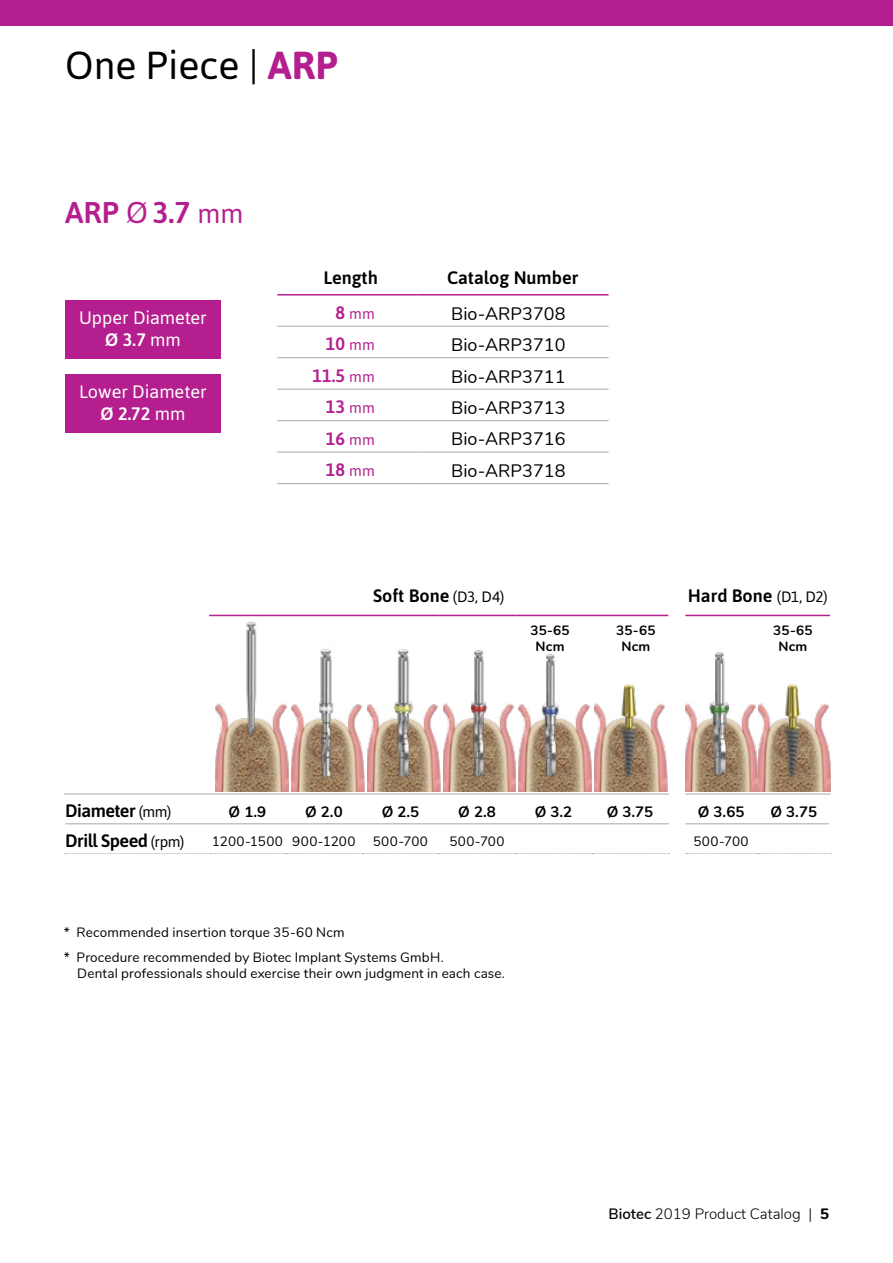
<style>
.page{position:relative;width:893px;height:1263px;background:#fff}
.page>*{position:absolute;margin:0;border:0;box-sizing:border-box;transform-origin:0 0}
.t1{font:39px "Asap";color:#000}
.t2{font:600 30px "Asap";color:#b41e8e}
.t3{font:18px "Nunito";color:#000}
.t4{font:600 18px "Asap";color:#000}
.t5{font:18px/21.6px "Asap";color:#fff;text-align:center}
.t6{font:600 18px "Asap";color:#b41e8e}
.t7{font:600 18px "Asap";letter-spacing:-.025em;color:#000}
.t8{font:600 18px "Asap";letter-spacing:-.035em;color:#000}
.t9{font:700 15px "Nunito";color:#000}
.t10{font:300 15px "Nunito";color:#000}
.t11{font:15px "Asap";color:#b41e8e}
.t12{font:13.5px/24.8px "Nunito";letter-spacing:.01em;color:#000}
.t13{font:700 13.5px/16.2px "Nunito";letter-spacing:.02em;color:#000;text-align:center}
.s1{font-weight:700;color:#b41e8e}
.s2{font-weight:400}
.s3{font-weight:400;font-size:27px}
.s4{font-weight:600}
.s5{font-weight:600;font-size:18px}
.s6{font-weight:400;font-size:15px}
.s7{font-weight:800}
</style>
<div class="page">
<svg style="left:64px;top:823px;width:767px;height:31px"></svg>
<hr style="left:829px;top:824px;width:2px;height:29px;background:#fff">
<hr style="left:65px;top:823px;width:144px;height:1px;background:#a7a9ac">
<hr style="left:209px;top:823px;width:77px;height:1px;background:#a7a9ac">
<hr style="left:286px;top:823px;width:76px;height:1px;background:#a7a9ac">
<hr style="left:362px;top:823px;width:77px;height:1px;background:#a7a9ac">
<hr style="left:439px;top:823px;width:76px;height:1px;background:#a7a9ac">
<hr style="left:515px;top:823px;width:77px;height:1px;background:#a7a9ac">
<hr style="left:592px;top:823px;width:77px;height:1px;background:#a7a9ac">
<hr style="left:685px;top:823px;width:73px;height:1px;background:#a7a9ac">
<hr style="left:758px;top:823px;width:71px;height:1px;background:#a7a9ac">
<hr style="left:64px;top:794px;width:145px;height:1px;background:#a7a9ac">
<hr style="left:209px;top:794px;width:77px;height:1px;background:#a7a9ac">
<hr style="left:286px;top:794px;width:76px;height:1px;background:#a7a9ac">
<hr style="left:362px;top:794px;width:77px;height:1px;background:#a7a9ac">
<hr style="left:439px;top:794px;width:76px;height:1px;background:#a7a9ac">
<hr style="left:515px;top:794px;width:77px;height:1px;background:#a7a9ac">
<hr style="left:592px;top:794px;width:77px;height:1px;background:#a7a9ac">
<hr style="left:685px;top:794px;width:73px;height:1px;background:#a7a9ac">
<hr style="left:758px;top:794px;width:73px;height:1px;background:#a7a9ac">
<hr style="left:209px;top:615px;width:77px;height:1px;background:#b41e8e">
<hr style="left:286px;top:615px;width:76px;height:1px;background:#b41e8e">
<hr style="left:362px;top:615px;width:77px;height:1px;background:#b41e8e">
<hr style="left:439px;top:615px;width:76px;height:1px;background:#b41e8e">
<hr style="left:515px;top:615px;width:77px;height:1px;background:#b41e8e">
<hr style="left:592px;top:615px;width:76px;height:1px;background:#b41e8e">
<hr style="left:685px;top:615px;width:73px;height:1px;background:#b41e8e">
<hr style="left:758px;top:615px;width:72px;height:1px;background:#b41e8e">
<img style="left:594px;top:703px;width:73px;height:88px">
<img style="left:609px;top:683px;width:43px;height:105px">
<img style="left:685px;top:703px;width:146px;height:88px">
<img style="left:773px;top:684px;width:43px;height:104px">
<img style="left:707px;top:652px;width:29px;height:125px">
<img style="left:292px;top:704px;width:72px;height:87px">
<img style="left:312px;top:649px;width:34px;height:129px">
<img style="left:367px;top:704px;width:73px;height:87px">
<img style="left:388px;top:649px;width:34px;height:129px">
<img style="left:216px;top:703px;width:73px;height:88px">
<img style="left:238px;top:614px;width:28px;height:131px">
<img style="left:443px;top:703px;width:73px;height:88px">
<img style="left:463px;top:650px;width:29px;height:128px">
<img style="left:519px;top:704px;width:72px;height:87px">
<img style="left:536px;top:654px;width:29px;height:124px">
<div style="left:0;top:0;width:893px;height:26px;background:#b41e8e"></div>
<hr style="left:417px;top:326px;width:192px;height:1px;background:#a7a9ac">
<hr style="left:277px;top:326px;width:140px;height:1px;background:#a7a9ac">
<hr style="left:417px;top:357px;width:192px;height:1px;background:#a7a9ac">
<hr style="left:277px;top:357px;width:140px;height:1px;background:#a7a9ac">
<hr style="left:417px;top:389px;width:192px;height:1px;background:#a7a9ac">
<hr style="left:277px;top:389px;width:140px;height:1px;background:#a7a9ac">
<hr style="left:417px;top:420px;width:192px;height:1px;background:#a7a9ac">
<hr style="left:277px;top:420px;width:140px;height:1px;background:#a7a9ac">
<hr style="left:417px;top:452px;width:192px;height:1px;background:#a7a9ac">
<hr style="left:277px;top:452px;width:140px;height:1px;background:#a7a9ac">
<hr style="left:417px;top:483px;width:192px;height:1px;background:#a7a9ac">
<hr style="left:277px;top:483px;width:140px;height:1px;background:#a7a9ac">
<hr style="left:417px;top:294px;width:192px;height:1px;background:#b41e8e">
<hr style="left:277px;top:294px;width:140px;height:1px;background:#b41e8e">
<div style="left:66px;top:300px;width:155px;height:59px;background:#b41e8e"></div>
<div style="left:66px;top:375px;width:155px;height:58px;background:#b41e8e"></div>
<h1 class="t1" style="left:65px;top:43px;width:274px">One Piece | <span class="s1">ARP</span></h1>
<h2 class="t2" style="left:65px;top:191px;width:180px">ARP <span class="s2">Ø</span>3.7 <span class="s3">mm</span></h2>
<h3 class="t5" style="left:79px;top:307px;width:129px">Upper Diameter<br><span class="s4">Ø 3.7</span> mm</h3>
<h3 class="t5" style="left:79px;top:381px;width:129px">Lower Diameter<br><span class="s4">Ø 2.72</span> mm</h3>
<h3 class="t4" style="left:323px;top:265px;width:56px">Length</h3>
<h3 class="t4" style="left:447px;top:265px;width:133px">Catalog Number</h3>
<p class="t11" style="left:335px;top:305px;width:41px"><span class="s5">8</span> mm</p>
<h3 class="t3" style="left:451px;top:300px;width:116px">Bio-ARP3708</h3>
<h3 class="t6" style="left:326px;top:331px;width:51px">10 <span class="s6">mm</span></h3>
<h3 class="t3" style="left:451px;top:332px;width:116px">Bio-ARP3710</h3>
<h3 class="t6" style="left:312px;top:363px;width:64px">11.5 <span class="s6">mm</span></h3>
<h3 class="t3" style="left:451px;top:363px;width:116px">Bio-ARP3711</h3>
<h3 class="t6" style="left:326px;top:394px;width:51px">13 <span class="s6">mm</span></h3>
<h3 class="t3" style="left:451px;top:394px;width:116px">Bio-ARP3713</h3>
<h3 class="t6" style="left:326px;top:426px;width:51px">16 <span class="s6">mm</span></h3>
<h3 class="t3" style="left:451px;top:426px;width:116px">Bio-ARP3716</h3>
<h3 class="t6" style="left:326px;top:457px;width:51px">18 <span class="s6">mm</span></h3>
<h3 class="t3" style="left:451px;top:457px;width:116px">Bio-ARP3718</h3>
<h3 class="t4" style="left:373px;top:583px;width:133px">Soft Bone <span class="s6">(D3, D4)</span></h3>
<h3 class="t4" style="left:688px;top:583px;width:141px">Hard Bone <span class="s6">(D1, D2)</span></h3>
<p class="t13" style="left:530px;top:621px;width:41px">35-65<br>Ncm</p>
<p class="t13" style="left:616px;top:621px;width:41px">35-65<br>Ncm</p>
<p class="t13" style="left:773px;top:621px;width:41px">35-65<br>Ncm</p>
<h3 class="t8" style="left:65px;top:798px;width:108px">Diameter <span class="s6">(mm)</span></h3>
<p class="t9" style="left:229px;top:800px;width:39px">Ø 1.9</p>
<p class="t9" style="left:305px;top:800px;width:39px">Ø 2.0</p>
<p class="t9" style="left:382px;top:800px;width:39px">Ø 2.5</p>
<p class="t9" style="left:458px;top:800px;width:39px">Ø 2.8</p>
<p class="t9" style="left:535px;top:800px;width:39px">Ø 3.2</p>
<p class="t9" style="left:607px;top:800px;width:48px">Ø 3.75</p>
<p class="t9" style="left:698px;top:800px;width:48px">Ø 3.65</p>
<p class="t9" style="left:770px;top:800px;width:48px">Ø 3.75</p>
<h3 class="t7" style="left:65px;top:828px;width:120px">Drill Speed <span class="s6">(rpm)</span></h3>
<p class="t12" style="left:212px;top:828px;width:145px">1200-1500 900-1200</p>
<p class="t12" style="left:373px;top:828px;width:57px">500-700</p>
<p class="t12" style="left:449px;top:828px;width:57px">500-700</p>
<p class="t12" style="left:694px;top:828px;width:57px">500-700</p>
<p class="t12" style="left:64px;top:919px;width:381px">* Recommended insertion torque 35-60 Ncm<br>* Procedure recommended by Biotec Implant Systems GmbH.</p>
<p class="t12" style="left:77px;top:960px;width:429px">Dental professionals should exercise their own judgment in each case.</p>
<p class="t10" style="left:609px;top:1202px;width:222px"><span class="s4">Biotec</span> 2019 Product Catalog | <span class="s7">5</span></p>
</div>
